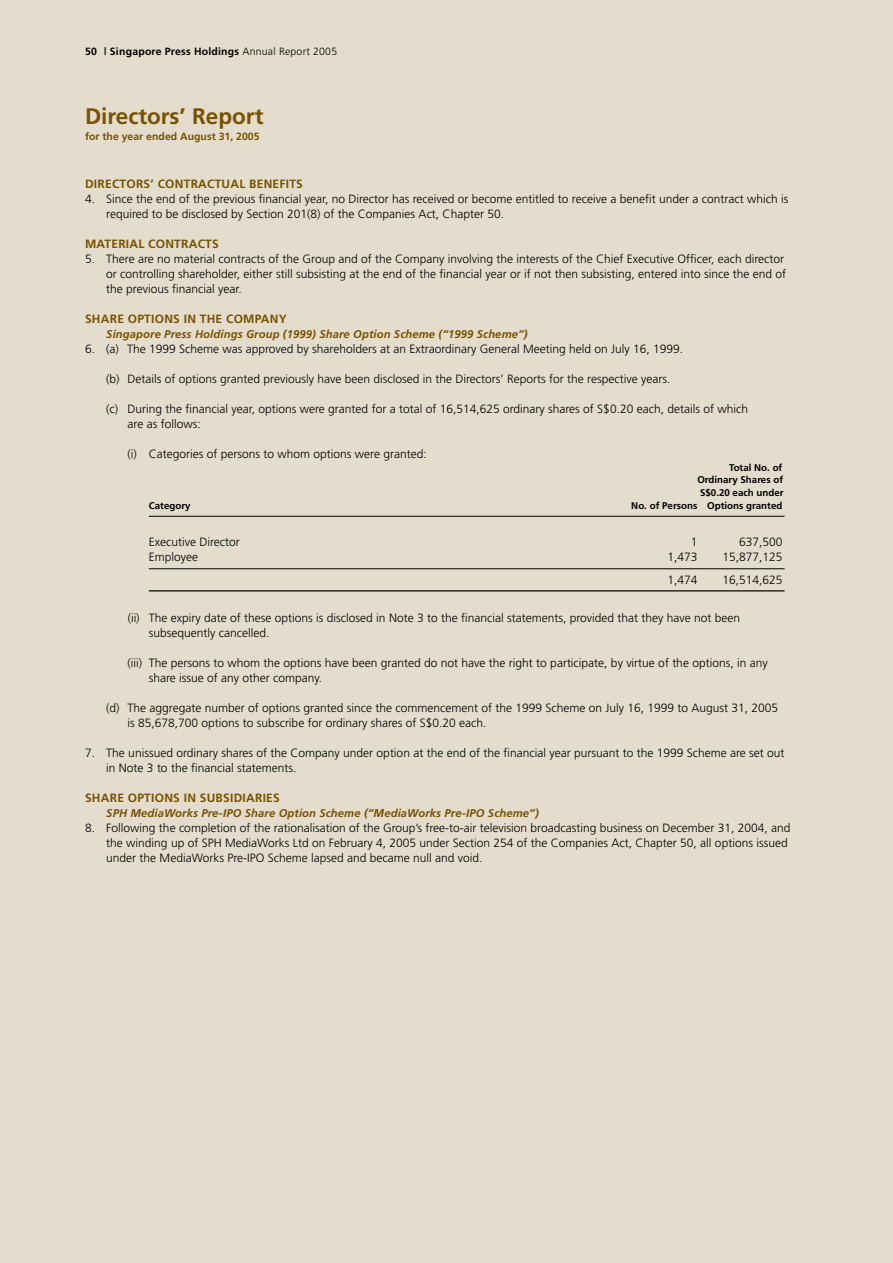
<style>
.page{position:relative;width:893px;height:1263px;background:#e4dccc}
.page>*{position:absolute;margin:0;border:0;box-sizing:border-box;transform-origin:0 0}
.t1{font:700 22.5px "Frutiger";color:#785200}
.t2{font:300 12px/15px "Frutiger";color:#000}
.t3{font:700 12px "Frutiger";letter-spacing:.02em;color:#785200}
.t4{font:italic 700 11.25px "Frutiger";letter-spacing:.01em;color:#785200}
.t5{font:700 10.5px "Frutiger";letter-spacing:.02em;color:#000}
.t6{font:700 10.5px "Frutiger";color:#785200}
.t7{font:700 9.75px/12.8px "Frutiger";color:#000;text-align:justify}
.s1{font-weight:300}
</style>
<div class="page">
<hr style="left:149px;top:516px;width:635px;height:1px;background:#000">
<hr style="left:149px;top:568px;width:635px;height:1px;background:#000">
<hr style="left:149px;top:590px;width:635px;height:1px;background:#000">
<p class="t5" style="left:85px;top:45px;width:254px">50 | Singapore Press Holdings <span class="s1">Annual Report 2005</span></p>
<h1 class="t1" style="left:85px;top:103px;width:180px">Directors’ Report</h1>
<p class="t6" style="left:85px;top:130px;width:176px">for the year ended August 31, 2005</p>
<p class="t3" style="left:85px;top:177px;width:218px">Directors’ Contractual Benefits</p>
<p class="t2" style="left:106px;top:191px;width:684px;text-indent:-21px">4. Since the end of the previous financial year, no Director has received or become entitled to receive a benefit under a contract which is required to be disclosed by Section 201(8) of the Companies Act, Chapter 50.</p>
<p class="t3" style="left:85px;top:237px;width:134px">Material Contracts</p>
<p class="t2" style="left:106px;top:251px;width:681px;text-indent:-21px">5. There are no material contracts of the Group and of the Company involving the interests of the Chief Executive Officer, each director or controlling shareholder, either still subsisting at the end of the financial year or if not then subsisting, entered into since the end of the previous financial year.</p>
<p class="t3" style="left:85px;top:312px;width:16px">Shar</p>
<p class="t3" style="left:117px;top:312px;width:171px">e Options in th e Company</p>
<p class="t4" style="left:106px;top:327px;width:423px">Singapore Press Holdings Group (1999) Share Option Scheme (“1999 Scheme”)</p>
<p class="t2" style="left:85px;top:341px;width:600px">6. (a) The 1999 Scheme was approved by shareholders at an Extraordinary General Meeting held on July 16, 1999.</p>
<p class="t2" style="left:106px;top:371px;width:566px">(b) Details of options granted previously have been disclosed in the Directors’ Reports for the respective years.</p>
<p class="t2" style="left:128px;top:401px;width:622px;text-indent:-21px">(c) During the financial year, options were granted for a total of 16,514,625 ordinary shares of S$0.20 each, details of which are as follows:</p>
<p class="t2" style="left:128px;top:446px;width:301px">(i) Categories of persons to whom options were granted:</p>
<p class="t7" style="left:697px;top:461px;width:6px">T</p>
<p class="t7" style="left:697px;top:461px;width:88px;text-indent:36px">otal No. of Ordinary Shares of S$0.20 each under</p>
<p class="t7" style="left:149px;top:499px;width:43px">Category</p>
<p class="t7" style="left:612px;top:499px;width:5px">N</p>
<p class="t7" style="left:638px;top:499px;width:146px">o. of Persons Options granted</p>
<p class="t2" style="left:149px;top:535px;width:93px">Executive Director</p>
<p class="t2" style="left:691px;top:535px;width:8px">1</p>
<p class="t2" style="left:739px;top:535px;width:45px">637,500</p>
<p class="t2" style="left:149px;top:550px;width:51px">Employee</p>
<p class="t2" style="left:667px;top:550px;width:32px">1,473</p>
<p class="t2" style="left:722px;top:550px;width:62px">15,877,125</p>
<p class="t2" style="left:667px;top:572px;width:32px">1,474</p>
<p class="t2" style="left:722px;top:572px;width:62px">16,514,625</p>
<p class="t2" style="left:149px;top:610px;width:593px;text-indent:-21px">(ii) The expiry date of these options is disclosed in Note 3 to the financial statements, provided that they have not been subsequently cancelled.</p>
<p class="t2" style="left:149px;top:655px;width:620px;text-indent:-21px">(iii) The persons to whom the options have been granted do not have the right to participate, by virtue of the options, in any share issue of any other company.</p>
<p class="t2" style="left:128px;top:700px;width:652px;text-indent:-21px">(d) The aggregate number of options granted since the commencement of the 1999 Scheme on July 16, 1999 to August 31, 2005 is 85,678,700 options to subscribe for ordinary shares of S$0.20 each.</p>
<p class="t2" style="left:106px;top:745px;width:680px;text-indent:-21px">7. The unissued ordinary shares of the Company under option at the end of the financial year pursuant to the 1999 Scheme are set out in Note 3 to the financial statements.</p>
<p class="t3" style="left:85px;top:790px;width:16px">Shar</p>
<p class="t3" style="left:117px;top:790px;width:163px">e Options in Subsidiaries</p>
<p class="t4" style="left:106px;top:806px;width:434px">SPH MediaWorks Pre-IPO Share Option Scheme (“MediaWorks Pre-IPO Scheme”)</p>
<p class="t2" style="left:106px;top:820px;width:686px;text-indent:-21px">8. Following the completion of the rationalisation of the Group’s free-to-air television broadcasting business on December 31, 2004, and the winding up of SPH MediaWorks Ltd on February 4, 2005 under Section 254 of the Companies Act, Chapter 50, all options issued under the MediaWorks Pre-IPO Scheme lapsed and became null and void.</p>
</div>
